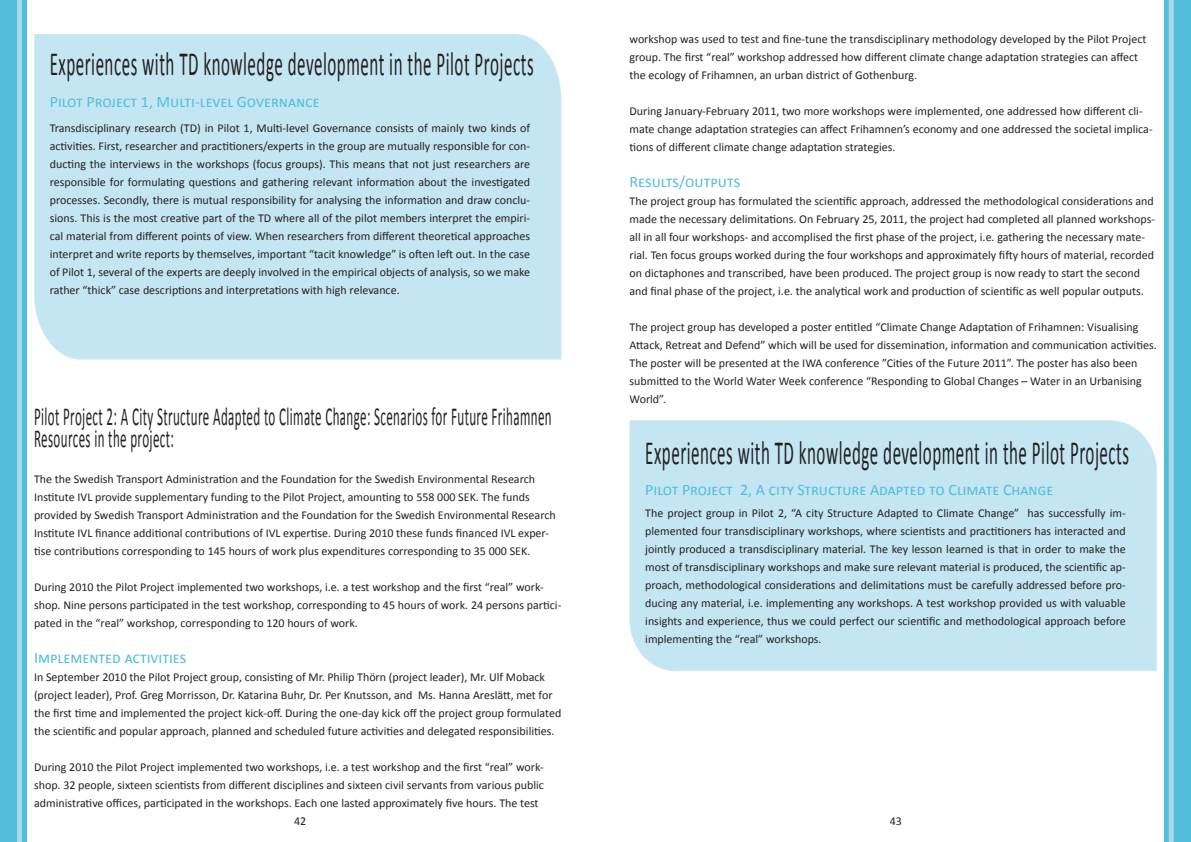
<style>
.page{position:relative;width:1191px;height:842px;background:#fff}
.page>*{position:absolute;margin:0;border:0;box-sizing:border-box;transform-origin:0 0}
.Brödtext{font:34px "Calibri";letter-spacing:.03em;color:#231f20;scale:.5 1}
.Brödtext-2{font:26px "Calibri";letter-spacing:.03em;color:#231f20;scale:.5 1}
.Brödtext-3{font:16px "Calibri";color:#52bedb}
.Brödtext-4{font:12px/18px "Calibri";color:#231f20}
</style>
<div class="page">
<div style="left:0;top:0;width:27px;height:842px;background:#52bedb"></div>
<div style="left:17px;top:0;width:5px;height:842px;background:#a7daec"></div>
<div style="left:1164px;top:0;width:27px;height:842px;background:#52bedb"></div>
<div style="left:1168px;top:0;width:5px;height:842px;background:#a7daec"></div>
<div style="left:34px;top:34px;width:528px;height:326px;background:#c4e6f2"></div>
<svg style="left:629px;top:420px;width:528px;height:251px;background:#c6e7f2"></svg>
<p class="Brödtext" style="left:50px;top:43px;width:969px">Experiences with TD knowledge development in the Pilot Projects</p>
<p class="Brödtext-3" style="left:50px;top:92px;width:271px">Pilot Project 1, Multi-level Governance</p>
<p class="Brödtext-4" style="left:50px;top:118px;width:482px;text-align:justify">Transdisciplinary research (TD) in Pilot 1, Multi-level Governance consists of mainly two kinds of activities. First, researcher and practitioners/experts in the group are mutually responsible for con&shy;ducting the interviews in the workshops (focus groups). This means that not just researchers are responsible for formulating questions and gathering relevant information about the investigated processes. Secondly, there is mutual responsibility for analysing the information and draw conclu&shy;sions. This is the most creative part of the TD where all of the pilot members interpret the empiri&shy;cal material from different points of view. When researchers from different theoretical approaches interpret and write reports by themselves, important “tacit knowledge” is often left out. In the case of Pilot 1, several of the experts are deeply involved in the empirical objects of analysis, so we make rather “thick” case descriptions and interpretations with high relevance.</p>
<p class="Brödtext-2" style="left:34px;top:400px;width:1037px">Pilot Project 2: A City Structure Adapted to Climate Change: Scenarios for Future Frihamnen</p>
<p class="Brödtext-2" style="left:34px;top:422px;width:281px">Resources in the project:</p>
<p class="Brödtext-4" style="left:34px;top:469px;width:523px">The the Swedish Transport Administration and the Foundation for the Swedish Environmental Research Institute IVL provide supplementary funding to the Pilot Project, amounting to 558 000 SEK. The funds provided by Swedish Transport Administration and the Foundation for the Swedish Environmental Research Institute IVL finance additional contributions of IVL expertise. During 2010 these funds financed IVL exper&shy;tise contributions corresponding to 145 hours of work plus expenditures corresponding to 35 000 SEK.</p>
<p class="Brödtext-4" style="left:34px;top:577px;width:529px">During 2010 the Pilot Project implemented two workshops, i.e. a test workshop and the first “real” work&shy;shop. Nine persons participated in the test workshop, corresponding to 45 hours of work. 24 persons partici&shy;pated in the “real” workshop, corresponding to 120 hours of work.</p>
<p class="Brödtext-3" style="left:34px;top:648px;width:154px">Implemented activities</p>
<p class="Brödtext-4" style="left:34px;top:667px;width:529px">In September 2010 the Pilot Project group, consisting of Mr. Philip Thörn (project leader), Mr. Ulf Moback (project leader), Prof. Greg Morrisson, Dr. Katarina Buhr, Dr. Per Knutsson, and Ms. Hanna Areslätt, met for the first time and implemented the project kick-off. During the one-day kick off the project group formulated the scientific and popular approach, planned and scheduled future activities and delegated responsibilities.</p>
<p class="Brödtext-4" style="left:34px;top:757px;width:511px;text-align:justify">During 2010 the Pilot Project implemented two workshops, i.e. a test workshop and the first “real” work&shy;shop. 32 people, sixteen scientists from different disciplines and sixteen civil servants from various public administrative offices, participated in the workshops. Each one lasted approximately five hours. The test</p>
<p class="Brödtext-4" style="left:629px;top:29px;width:518px">workshop was used to test and fine-tune the transdisciplinary methodology developed by the Pilot Project group. The first “real” workshop addressed how different climate change adaptation strategies can affect the ecology of Frihamnen, an urban district of Gothenburg.</p>
<p class="Brödtext-4" style="left:629px;top:101px;width:525px">During January-February 2011, two more workshops were implemented, one addressed how different cli&shy;mate change adaptation strategies can affect Frihamnen’s economy and one addressed the societal implica&shy;tions of different climate change adaptation strategies.</p>
<p class="Brödtext-3" style="left:629px;top:172px;width:112px">Results/outputs</p>
<p class="Brödtext-4" style="left:629px;top:191px;width:527px">The project group has formulated the scientific approach, addressed the methodological considerations and made the necessary delimitations. On February 25, 2011, the project had completed all planned workshops&shy;all in all four workshops- and accomplised the first phase of the project, i.e. gathering the necessary mate&shy;rial. Ten focus groups worked during the four workshops and approximately fifty hours of material, recorded on dictaphones and transcribed, have been produced. The project group is now ready to start the second and final phase of the project, i.e. the analytical work and production of scientific as well popular outputs.</p>
<p class="Brödtext-4" style="left:629px;top:317px;width:529px">The project group has developed a poster entitled “Climate Change Adaptation of Frihamnen: Visualising Attack, Retreat and Defend” which will be used for dissemination, information and communication activities.<br>The poster will be presented at the IWA conference ”Cities of the Future 2011”. The poster has also been submitted to the World Water Week conference “Responding to Global Changes – Water in an Urbanising World”.</p>
<p class="Brödtext" style="left:645px;top:432px;width:969px">Experiences with TD knowledge development in the Pilot Projects</p>
<p class="Brödtext-4" style="left:645px;top:503px;width:482px;text-align:justify">The project group in Pilot 2, “A city Structure Adapted to Climate Change” has successfully im&shy;plemented four transdisciplinary workshops, where scientists and practitioners has interacted and jointly produced a transdisciplinary material. The key lesson learned is that in order to make the most of transdisciplinary workshops and make sure relevant material is produced, the scientific ap&shy;proach, methodological considerations and delimitations must be carefully addressed before pro&shy;ducing any material, i.e. implementing any workshops. A test workshop provided us with valuable insights and experience, thus we could perfect our scientific and methodological approach before implementing the “real” workshops.</p>
<p class="Brödtext-3" style="left:645px;top:479px;width:410px">Pilot Project 2, A city Structure Adapted to Climate Change</p>
<p class="Brödtext-4" style="left:294px;top:811px;width:14px">42</p>
<p class="Brödtext-4" style="left:889px;top:811px;width:14px">43</p>
</div>
